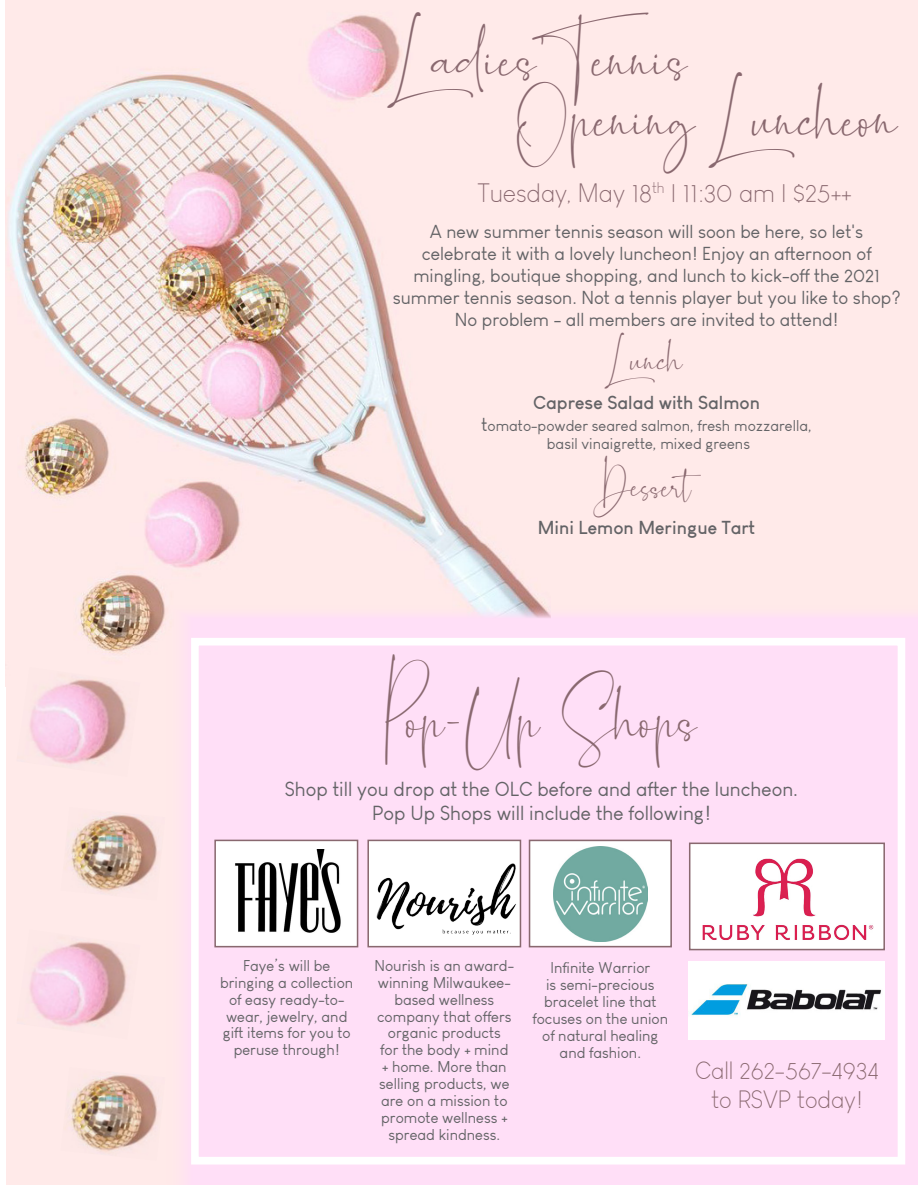
<style>
.page{position:relative;width:918px;height:1188px;background:#fff}
.page>*{position:absolute;margin:0;border:0;box-sizing:border-box;transform-origin:0 0}
.t1{font:31.5px/59.7px "Romantically Free For Personal";color:#89686f}
.t2{font:30.3px "Romantically Free For Personal";color:#89686f}
.t3{font:300 26.1px "Louis George Cafe";color:#89686f}
.t4{font:300 24.6px/29.4px "Louis George Cafe";color:#89686f;text-align:center}
.t5{font:19.95px/24px "Louis George Cafe";color:#636366;text-align:center}
.t6{font:18.45px/22px "Louis George Cafe";color:#636366;text-align:center}
.t7{font:700 18.45px "Louis George Cafe";color:#636366}
.t8{font:18.45px "Romantically Free For Personal";color:#89686f}
.t9{font:15.3px/16.8px "Louis George Cafe";color:#636366;text-align:center}
.s1{font-size:18.45px}
</style>
<div class="page">
<img style="left:6px;top:0;width:545px;height:687px">
<div style="left:551px;top:0;width:367px;height:687px;background:#ffeae9"></div>
<div style="left:6px;top:687px;width:370px;height:498px;background:#ffeae9"></div>
<div style="left:165px;top:605px;width:753px;height:580px;background:#ffdff7"></div>
<img style="left:29px;top:942px;width:98px;height:85px">
<img style="left:68px;top:1075px;width:90px;height:78px">
<img style="left:16px;top:667px;width:124px;height:97px">
<img style="left:70px;top:815px;width:88px;height:78px">
<div style="left:191px;top:638px;width:714px;height:527px;border:8px solid #fff"></div>
<div style="left:530px;top:840px;width:141px;height:107px;background:#fff"></div>
<img style="left:553px;top:846px;width:94px;height:95px">
<div style="left:529px;top:840px;width:143px;height:107px;border:2px solid #89686f"></div>
<img style="left:370px;top:843px;width:148px;height:101px">
<div style="left:367px;top:840px;width:154px;height:107px;border:2px solid #89686f"></div>
<div style="left:690px;top:843px;width:194px;height:107px;background:#fff"></div>
<img style="left:702px;top:858px;width:172px;height:82px">
<div style="left:689px;top:843px;width:196px;height:107px;border:2px solid #89686f"></div>
<div style="left:215px;top:840px;width:143px;height:107px;background:#fff"></div>
<img style="left:235px;top:849px;width:106px;height:84px">
<div style="left:214px;top:840px;width:144px;height:107px;border:2px solid #89686f"></div>
<img style="left:689px;top:961px;width:196px;height:78px">
<p class="t1" style="left:517px;top:30px;width:384px;text-indent:-120px">Ladies’ Tennis<br>Opening Luncheon</p>
<p class="t3" style="left:478px;top:177px;width:375px">Tuesday, May 18<sup>th</sup> | 11:30 am | $25++</p>
<p class="t6" style="left:393px;top:220px;width:509px">A new summer tennis season will soon be here, so let's celebrate it with a lovely luncheon! Enjoy an afternoon of mingling, boutique shopping, and lunch to kick-off the 2021 summer tennis season. Not a tennis player but you like to shop?<br>No problem - all members are invited to attend!</p>
<p class="t8" style="left:610px;top:350px;width:74px">Lunch</p>
<p class="t7" style="left:533px;top:390px;width:229px">Caprese Salad with Salmon</p>
<p class="t9" style="left:481px;top:416px;width:332px;line-height:18.5px"><span class="s1">t</span>omato-powder seared salmon, fresh mozzarella, basil vinaigrette, mixed greens</p>
<p class="t8" style="left:602px;top:476px;width:112px">Dessert</p>
<p class="t7" style="left:538px;top:516px;width:219px">Mini Lemon Meringue Tart</p>
<p class="t2" style="left:385px;top:704px;width:313px">Pop-Up Shops</p>
<p class="t5" style="left:285px;top:777px;width:515px">Shop till you drop at the OLC before and after the luncheon.<br>Pop Up Shops will include the following!</p>
<p class="t9" style="left:220px;top:957px;width:135px">Faye’s will be bringing a collection of easy ready-to&shy;wear, jewelry, and gift items for you to peruse through!</p>
<p class="t9" style="left:375px;top:957px;width:141px">Nourish is an award&shy;winning Milwaukee&shy;based wellness company that offers organic products<br>for the body + mind<br>+ home. More than selling products, we are on a mission to promote wellness + spread kindness.</p>
<p class="t9" style="left:533px;top:959px;width:137px">Infinite Warrior<br>is semi-precious bracelet line that focuses on the union of natural healing and fashion.</p>
<p class="t4" style="left:695px;top:1056px;width:185px">Call 262-567-4934 to RSVP today!</p>
</div>
